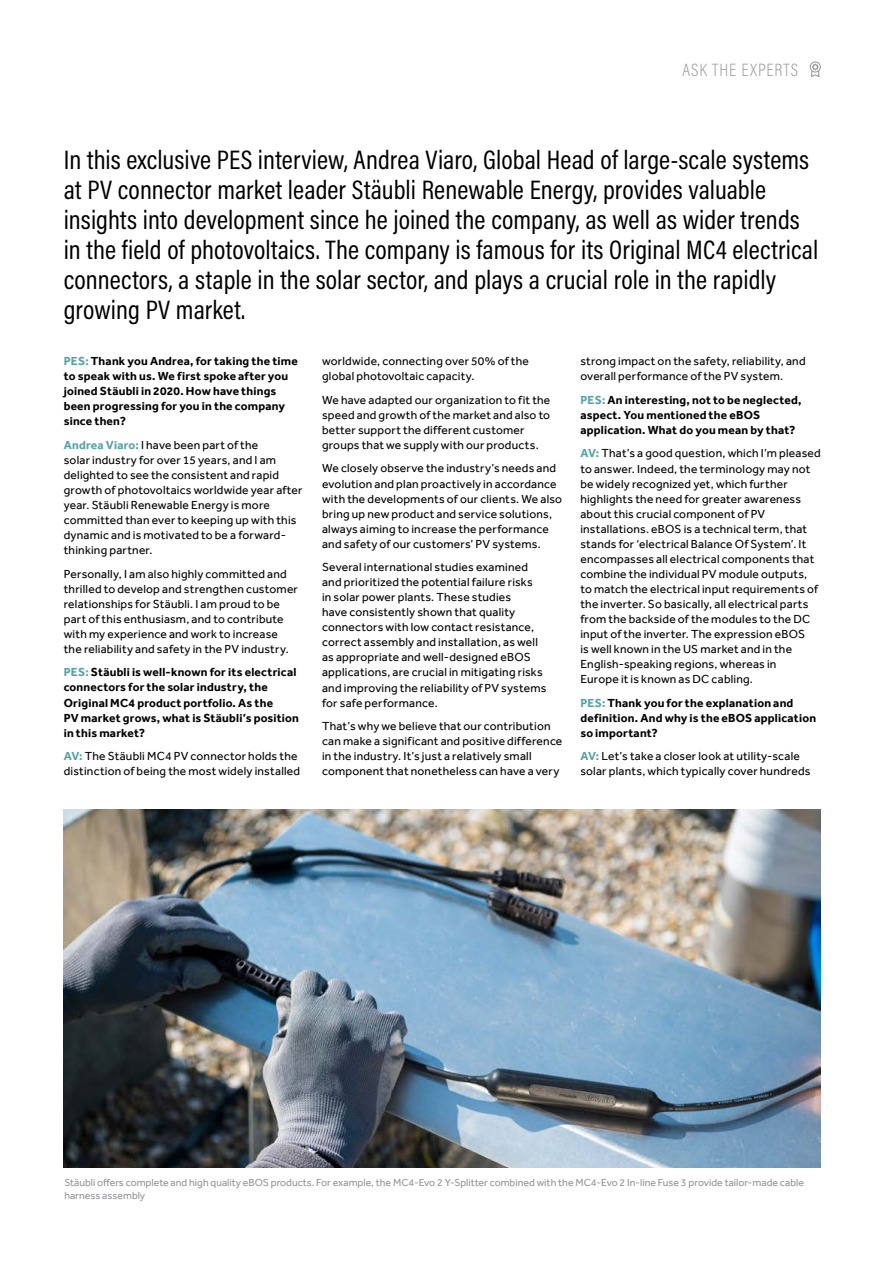
<style>
.page{position:relative;width:893px;height:1263px;background:#fff}
.page>*{position:absolute;margin:0;border:0;box-sizing:border-box;transform-origin:0 0}
.t1{font:27px/30px "Acumin Pro Cond";letter-spacing:.005em;color:#000}
.t2{font:200 18px "Acumin Pro Cond";letter-spacing:.06em;color:#939598}
.t3{font:12px/15px "Effra";letter-spacing:.015em;color:#000}
.t4{font:700 12px/15px "Effra";letter-spacing:.015em;color:#000}
.t5{font:10.5px/13.5px "Effra";color:#939598}
.s1{color:#55a1a8}
.s2{font-weight:700;color:#55a1a8}
</style>
<div class="page">
<img style="left:64px;top:810px;width:756px;height:357px">
<div style="left:810px;top:62px;width:11px;height:10px;border:1px solid #939598;border-radius:50%"></div>
<svg style="left:811px;top:63px;width:9px;height:14px"></svg>
<h2 class="t2" style="left:682px;top:58px;width:117px">ASK THE EXPERTS</h2>
<p class="t1" style="left:64px;top:144px;width:756px">In this exclusive PES interview, Andrea Viaro, Global Head of large-scale systems at PV connector market leader Stäubli Renewable Energy, provides valuable insights into development since he joined the company, as well as wider trends in the field of photovoltaics. The company is famous for its Original MC4 electrical connectors, a staple in the solar sector, and plays a crucial role in the rapidly growing PV market.</p>
<p class="t4" style="left:64px;top:354px;width:236px"><span class="s1">PES:</span> Thank you Andrea, for taking the time to speak with us. We first spoke after you joined Stäubli in 2020. How have things been progressing for you in the company since then?</p>
<p class="t3" style="left:64px;top:437px;width:240px"><span class="s2">Andrea Viaro:</span> I have been part of the<br>solar industry for over 15 years, and I am delighted to see the consistent and rapid growth of photovoltaics worldwide year after year. Stäubli Renewable Energy is more committed than ever to keeping up with this dynamic and is motivated to be a forward&shy;thinking partner.</p>
<p class="t3" style="left:64px;top:566px;width:236px">Personally, I am also highly committed and thrilled to develop and strengthen customer relationships for Stäubli. I am proud to be part of this enthusiasm, and to contribute with my experience and work to increase the reliability and safety in the PV industry.</p>
<p class="t4" style="left:64px;top:665px;width:237px"><span class="s1">PES:</span> Stäubli is well-known for its electrical connectors for the solar industry, the Original MC4 product portfolio. As the<br>PV market grows, what is Stäubli’s position in this market?</p>
<p class="t3" style="left:64px;top:748px;width:238px"><span class="s2">AV:</span> The Stäubli MC4 PV connector holds the distinction of being the most widely installed</p>
<p class="t3" style="left:322px;top:354px;width:208px">worldwide, connecting over 50% of the global photovoltaic capacity.</p>
<p class="t3" style="left:322px;top:392px;width:230px">We have adapted our organization to fit the speed and growth of the market and also to better support the different customer groups that we supply with our products.</p>
<p class="t3" style="left:322px;top:461px;width:242px">We closely observe the industry’s needs and evolution and plan proactively in accordance with the developments of our clients. We also bring up new product and service solutions, always aiming to increase the performance and safety of our customers’ PV systems.</p>
<p class="t3" style="left:322px;top:559px;width:226px">Several international studies examined and prioritized the potential failure risks<br>in solar power plants. These studies<br>have consistently shown that quality connectors with low contact resistance, correct assembly and installation, as well as appropriate and well-designed eBOS applications, are crucial in mitigating risks and improving the reliability of PV systems for safe performance.</p>
<p class="t3" style="left:322px;top:718px;width:242px">That’s why we believe that our contribution can make a significant and positive difference in the industry. It’s just a relatively small component that nonetheless can have a very</p>
<p class="t3" style="left:580px;top:354px;width:227px">strong impact on the safety, reliability, and overall performance of the PV system.</p>
<p class="t4" style="left:580px;top:392px;width:222px"><span class="s1">PES:</span> An interesting, not to be neglected, aspect. You mentioned the eBOS application. What do you mean by that?</p>
<p class="t3" style="left:580px;top:446px;width:242px"><span class="s2">AV:</span> That’s a good question, which I’m pleased to answer. Indeed, the terminology may not be widely recognized yet, which further highlights the need for greater awareness about this crucial component of PV installations. eBOS is a technical term, that stands for ‘electrical Balance Of System’. It encompasses all electrical components that combine the individual PV module outputs, to match the electrical input requirements of the inverter. So basically, all electrical parts from the backside of the modules to the DC input of the inverter. The expression eBOS<br>is well known in the US market and in the English-speaking regions, whereas in<br>Europe it is known as DC cabling.</p>
<p class="t4" style="left:580px;top:695px;width:237px"><span class="s1">PES:</span> Thank you for the explanation and definition. And why is the eBOS application so important?</p>
<p class="t3" style="left:580px;top:748px;width:232px"><span class="s2">AV:</span> Let’s take a closer look at utility-scale solar plants, which typically cover hundreds</p>
<p class="t5" style="left:64px;top:1175px;width:741px">Stäubli offers complete and high quality eBOS products. For example, the MC4-Evo 2 Y-Splitter combined with the MC4-Evo 2 In-line Fuse 3 provide tailor-made cable harness assembly</p>
</div>
